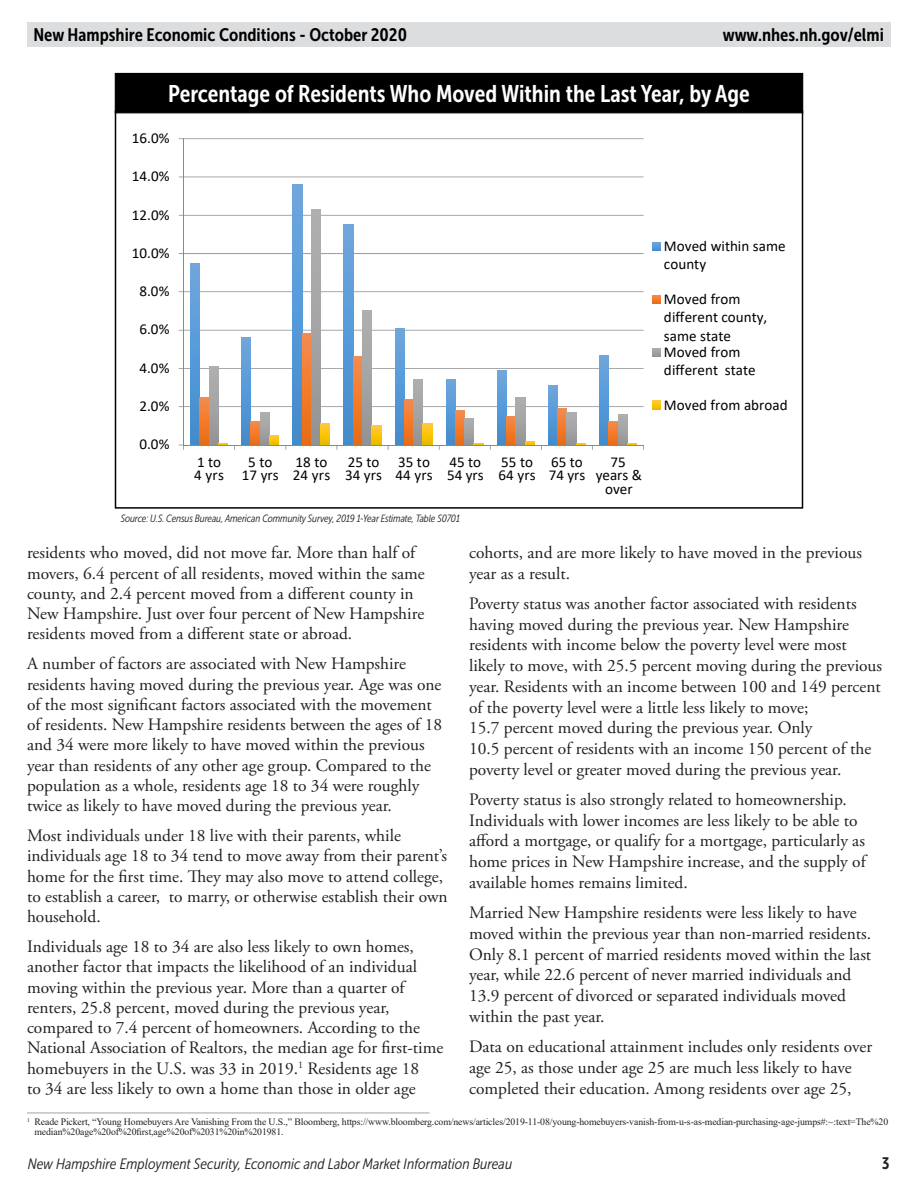
<style>
.page{position:relative;width:918px;height:1188px;background:#fff}
.page>*{position:absolute;margin:0;border:0;box-sizing:border-box;transform-origin:0 0}
.t1{font:24px "Museo Sans Cond 700";color:#fff}
.t2{font:18px "Museo Sans Cond 700";color:#000}
.body{font:17.4px/20.2px "Adobe Garamond Pro";color:#231f20}
._1st_para_after_subh{font:17.4px/20.2px "Adobe Garamond Pro";color:#231f20}
.t3{font:16.5px "Museo Sans Cond 700";color:#231f20}
.t4{font:15.15px/13.6px "Calibri";color:#000}
.t5{font:italic 15px "Museo Sans Cond 300";color:#231f20}
.chart_graph_footnote{font:italic 10.5px "Museo Sans Cond 300";letter-spacing:-.01em;color:#231f20}
.article_footnote{font:9.75px/9.8px "Times New Roman";letter-spacing:-.01em;color:#231f20}
</style>
<div class="page">
<div style="left:27px;top:22px;width:864px;height:24px;background:#dcdddf"></div>
<hr style="left:27px;top:1113px;width:403px;height:1px;background:#ac9d95">
<hr style="left:184px;top:406px;width:460px;height:1px;background:#898989">
<hr style="left:184px;top:368px;width:460px;height:1px;background:#898989">
<hr style="left:184px;top:330px;width:460px;height:1px;background:#898989">
<hr style="left:184px;top:291px;width:460px;height:1px;background:#898989">
<hr style="left:184px;top:253px;width:460px;height:1px;background:#898989">
<hr style="left:184px;top:215px;width:460px;height:1px;background:#898989">
<hr style="left:184px;top:177px;width:460px;height:1px;background:#898989">
<hr style="left:184px;top:138px;width:460px;height:1px;background:#898989">
<img style="left:190px;top:263px;width:10px;height:182px">
<img style="left:242px;top:338px;width:9px;height:107px">
<img style="left:293px;top:185px;width:9px;height:260px">
<img style="left:344px;top:225px;width:9px;height:220px">
<img style="left:395px;top:328px;width:9px;height:117px">
<img style="left:446px;top:380px;width:9px;height:65px">
<img style="left:497px;top:370px;width:10px;height:75px">
<img style="left:548px;top:386px;width:10px;height:59px">
<img style="left:600px;top:355px;width:9px;height:90px">
<img style="left:200px;top:397px;width:9px;height:48px">
<img style="left:251px;top:422px;width:9px;height:23px">
<img style="left:302px;top:334px;width:9px;height:111px">
<img style="left:353px;top:357px;width:9px;height:88px">
<img style="left:404px;top:399px;width:10px;height:46px">
<img style="left:455px;top:410px;width:10px;height:35px">
<img style="left:507px;top:416px;width:9px;height:29px">
<img style="left:558px;top:409px;width:9px;height:36px">
<img style="left:609px;top:422px;width:9px;height:23px">
<img style="left:209px;top:367px;width:9px;height:78px">
<img style="left:260px;top:412px;width:10px;height:33px">
<img style="left:311px;top:210px;width:10px;height:235px">
<img style="left:362px;top:311px;width:10px;height:134px">
<img style="left:414px;top:380px;width:9px;height:65px">
<img style="left:465px;top:418px;width:9px;height:27px">
<img style="left:516px;top:397px;width:9px;height:48px">
<svg style="left:218px;top:443px;width:10px;height:2px"></svg>
<svg style="left:270px;top:435px;width:9px;height:10px"></svg>
<img style="left:321px;top:424px;width:9px;height:21px">
<img style="left:372px;top:426px;width:9px;height:19px">
<img style="left:423px;top:424px;width:9px;height:21px">
<svg style="left:474px;top:443px;width:9px;height:2px"></svg>
<svg style="left:525px;top:441px;width:9px;height:4px"></svg>
<svg style="left:576px;top:443px;width:10px;height:2px"></svg>
<svg style="left:627px;top:443px;width:10px;height:2px"></svg>
<hr style="left:183px;top:139px;width:1px;height:306px;background:#898989">
<hr style="left:184px;top:445px;width:460px;height:1px;background:#898989">
<svg style="left:652px;top:243px;width:8px;height:8px"></svg>
<svg style="left:652px;top:295px;width:8px;height:9px"></svg>
<svg style="left:652px;top:348px;width:8px;height:9px"></svg>
<svg style="left:652px;top:401px;width:8px;height:8px"></svg>
<div style="left:115px;top:73px;width:688px;height:40px;background:#000;border:1px solid #000"></div>
<p class="t2" style="left:33px;top:24px;width:375px">New Hampshire Economic Conditions - October 2020</p>
<p class="t2" style="left:723px;top:24px;width:163px">www.nhes.nh.gov/elmi</p>
<p class="t1" style="left:168px;top:80px;width:583px">Percentage of Residents Who Moved Within the Last Year, by Age</p>
<p class="t4" style="left:132px;top:131px;width:39px">16.0%</p>
<p class="t4" style="left:132px;top:169px;width:39px">14.0%</p>
<p class="t4" style="left:132px;top:207px;width:39px">12.0%</p>
<p class="t4" style="left:132px;top:246px;width:39px">10.0%</p>
<p class="t4" style="left:140px;top:284px;width:32px">8.0%</p>
<p class="t4" style="left:140px;top:322px;width:32px">6.0%</p>
<p class="t4" style="left:140px;top:361px;width:32px">4.0%</p>
<p class="t4" style="left:140px;top:399px;width:32px">2.0%</p>
<p class="t4" style="left:140px;top:437px;width:32px">0.0%</p>
<p class="t4" style="left:293px;top:455px;width:39px">18 to<br>24 yrs</p>
<p class="t4" style="left:345px;top:455px;width:38px">25 to<br>34 yrs</p>
<p class="t4" style="left:395px;top:455px;width:39px">35 to<br>44 yrs</p>
<p class="t4" style="left:447px;top:455px;width:38px">45 to<br>54 yrs</p>
<p class="t4" style="left:498px;top:455px;width:39px">55 to<br>64 yrs</p>
<p class="t4" style="left:549px;top:455px;width:38px">65 to<br>74 yrs</p>
<p class="t4" style="left:194px;top:455px;width:31px">1 to<br>4 yrs</p>
<p class="t4" style="left:242px;top:455px;width:38px;text-align:center">5 to<br>17 yrs</p>
<p class="t4" style="left:596px;top:455px;width:48px;text-align:center">75 years &amp; over</p>
<p class="chart_graph_footnote" style="left:121px;top:513px;width:341px">Source: U.S. Census Bureau, American Community Survey, 2019 1-Year Estimate, Table S0701</p>
<p class="t4" style="left:664px;top:236px;width:123px;line-height:18.5px">Moved within same county</p>
<p class="t4" style="left:664px;top:289px;width:105px;line-height:18.5px">Moved from different county, same state</p>
<p class="t4" style="left:664px;top:342px;width:93px;line-height:18.5px">Moved from different state</p>
<p class="t4" style="left:664px;top:397px;width:125px">Moved from abroad</p>
<p class="_1st_para_after_subh" style="left:27px;top:543px;width:399px">residents who moved, did not move far. More than half of movers, 6.4 percent of all residents, moved within the same county, and 2.4 percent moved from a different county in New Hampshire. Just over four percent of New Hampshire residents moved from a different state or abroad.</p>
<p class="body" style="left:27px;top:654px;width:417px">A number of factors are associated with New Hampshire residents having moved during the previous year. Age was one of the most significant factors associated with the movement of residents. New Hampshire residents between the ages of 18 and 34 were more likely to have moved within the previous year than residents of any other age group. Compared to the population as a whole, residents age 18 to 34 were roughly twice as likely to have moved during the previous year.</p>
<p class="body" style="left:27px;top:826px;width:422px">Most individuals under 18 live with their parents, while individuals age 18 to 34 tend to move away from their parent’s home for the first time. They may also move to attend college, to establish a career, to marry, or otherwise establish their own household.</p>
<p class="body" style="left:27px;top:937px;width:418px">Individuals age 18 to 34 are also less likely to own homes, another factor that impacts the likelihood of an individual moving within the previous year. More than a quarter of renters, 25.8 percent, moved during the previous year, compared to 7.4 percent of homeowners. According to the National Association of Realtors, the median age for first-time homebuyers in the U.S. was 33 in 2019.<sup>1</sup> Residents age 18<br>to 34 are less likely to own a home than those in older age</p>
<p class="body" style="left:469px;top:543px;width:394px">cohorts, and are more likely to have moved in the previous year as a result.</p>
<p class="body" style="left:469px;top:594px;width:415px;line-height:20.7px">Poverty status was another factor associated with residents having moved during the previous year. New Hampshire residents with income below the poverty level were most likely to move, with 25.5 percent moving during the previous year. Residents with an income between 100 and 149 percent of the poverty level were a little less likely to move;<br>15.7 percent moved during the previous year. Only<br>10.5 percent of residents with an income 150 percent of the poverty level or greater moved during the previous year.</p>
<p class="body" style="left:469px;top:790px;width:398px;line-height:20.7px">Poverty status is also strongly related to homeownership.<br>Individuals with lower incomes are less likely to be able to afford a mortgage, or qualify for a mortgage, particularly as home prices in New Hampshire increase, and the supply of available homes remains limited.</p>
<p class="body" style="left:469px;top:903px;width:404px;line-height:20.7px">Married New Hampshire residents were less likely to have moved within the previous year than non-married residents.<br>Only 8.1 percent of married residents moved within the last year, while 22.6 percent of never married individuals and 13.9 percent of divorced or separated individuals moved within the past year.</p>
<p class="body" style="left:469px;top:1037px;width:405px;line-height:20.7px">Data on educational attainment includes only residents over age 25, as those under age 25 are much less likely to have completed their education. Among residents over age 25,</p>
<p class="article_footnote" style="left:34px;top:1117px;width:855px;text-indent:-8px"><sup>1</sup> Reade Pickert, “Young Homebuyers Are Vanishing From the U.S.,” Bloomberg, https://www.bloomberg.com/news/articles/2019-11-08/young-homebuyers-vanish-from-u-s-as-median-purchasing-age-jumps#:~:text=The%20 median%20age%20of%20first,age%20of%2031%20in%201981.</p>
<p class="t5" style="left:28px;top:1156px;width:486px">New Hampshire Employment Security, Economic and Labor Market Information Bureau</p>
<p class="t3" style="left:882px;top:1154px;width:9px">3</p>
</div>
